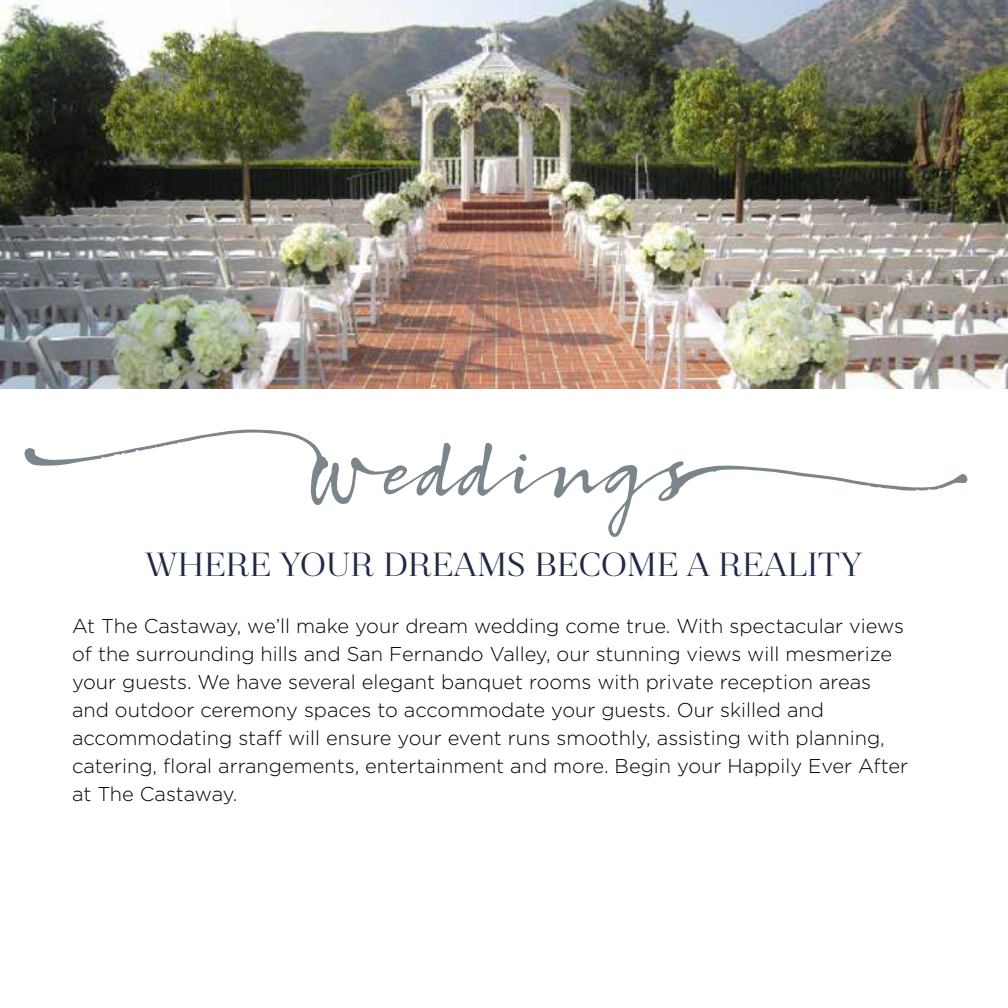
<style>
.page{position:relative;width:1008px;height:1008px;background:#fff}
.page>*{position:absolute;margin:0;border:0;box-sizing:border-box;transform-origin:0 0}
.t1{font:62.2px "Bambusa Pro Regular";color:#7b868c}
.t2{font:36px "Revista";letter-spacing:.01em;color:#202945}
.t3{font:300 20px/28px "Gotham";color:#000}
</style>
<div class="page">
<img style="left:0;top:0;width:1008px;height:388px">
<h1 class="t1" style="left:291px;top:435px;width:399px">Weddings</h1>
<h2 class="t2" style="left:145px;top:544px;width:719px">WHERE YOUR DREAMS BECOME A REALITY</h2>
<p class="t3" style="left:72px;top:611px;width:833px">At The Castaway, we’ll make your dream wedding come true. With spectacular views</p>
<p class="t3" style="left:72px;top:639px;width:838px">of the surrounding hills and San Fernando Valley, our stunning views will mesmerize your guests. We have several elegant banquet rooms with private reception areas and outdoor ceremony spaces to accommodate your guests. Our skilled and accommodating staff will ensure your event runs smoothly, assisting with planning, catering, floral arrangements, entertainment and more. Begin your Happily Ever After at The Castaway.</p>
</div>
